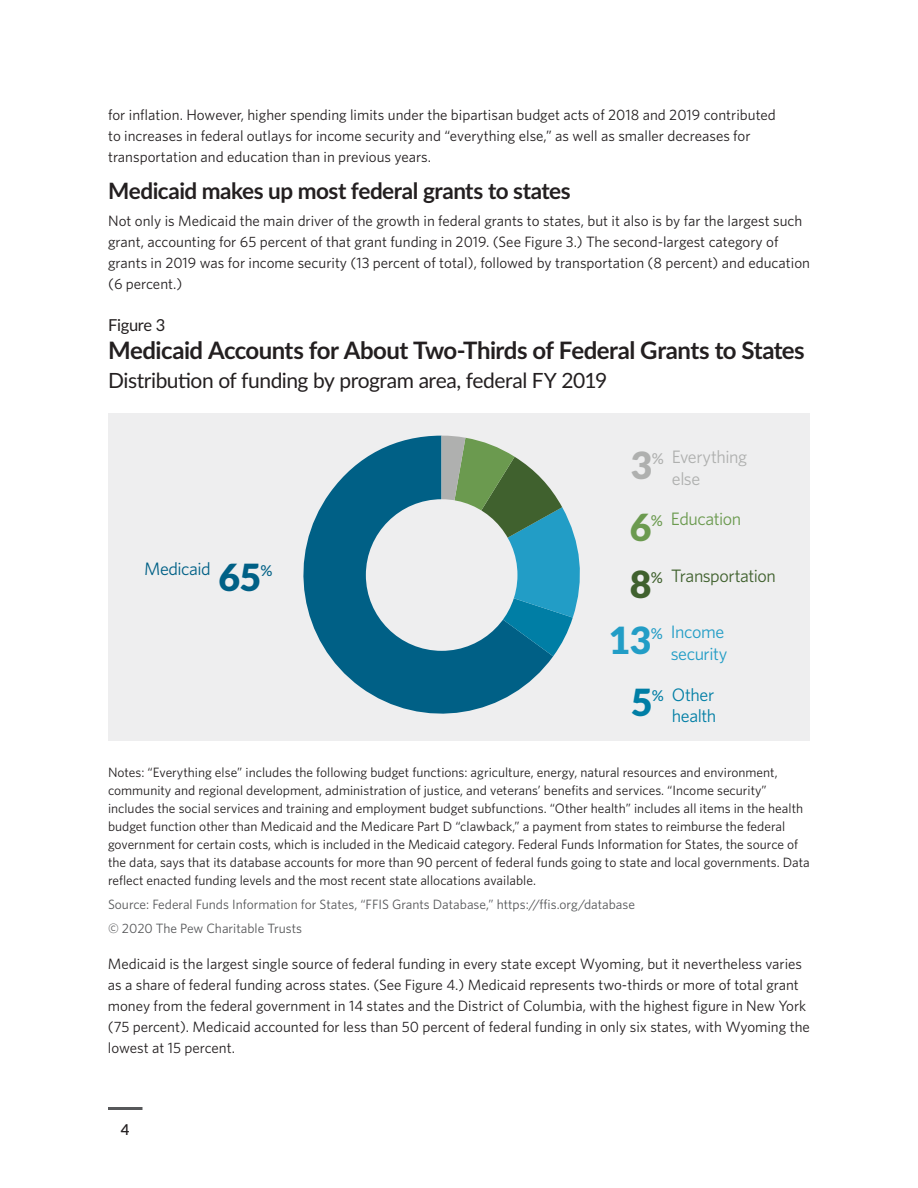
<style>
.page{position:relative;width:918px;height:1188px;background:#fff}
.page>*{position:absolute;margin:0;border:0;box-sizing:border-box;transform-origin:0 0}
.Source{font:900 37.5px "Lato";color:#006086}
.Source-2{font:900 37.5px "Lato";color:#229dc6}
.Source-3{font:900 37.5px "Lato";color:#afb0af}
.Source-4{font:900 37.5px "Lato";color:#007ea5}
.Source-5{font:900 37.5px "Lato";color:#6b9a4f}
.Source-6{font:900 37.5px "Lato";color:#40612e}
.HED{font:700 24px "Lato";letter-spacing:-.025em;color:#231f20}
.t1{font:700 22.5px "Lato";letter-spacing:-.02em;color:#231f20}
.DEK{font:21px "Lato";letter-spacing:-.025em;color:#231f20}
.t2{font:18px/21.6px "Whitney";letter-spacing:-.03em;color:#afb0af}
.t3{font:18px "Whitney";letter-spacing:-.025em;color:#40612e}
.t4{font:18px/21.6px "Whitney";letter-spacing:-.025em;color:#229dc6}
.t5{font:18px/21.6px "Whitney";letter-spacing:-.025em;color:#007ea5}
.t6{font:18px "Whitney";letter-spacing:-.025em;color:#6b9a4f}
.t7{font:18px "Whitney";letter-spacing:-.03em;color:#006086}
.Figure{font:16.5px "Lato";letter-spacing:-.02em;color:#231f20}
.Body{font:15px/21px "Whitney";color:#231f20}
.t8{font:600 15px "Lato";color:#231f20}
.Source-7{font:500 15px "Lato";color:#006086}
.Source-8{font:500 15px "Lato";color:#afb0af}
.Source-9{font:500 15px "Lato";color:#007ea5}
.Source-10{font:500 15px "Lato";color:#6b9a4f}
.Source-11{font:500 15px "Lato";color:#40612e}
.Source-12{font:500 15px "Lato";color:#229dc6}
.Note_text{font:13.5px/18px "Whitney";color:#231f20}
.Source-13{font:13.5px "Whitney";color:#57585a}
</style>
<div class="page">
<hr style="left:108px;top:1107px;width:34px;height:3px;background:#57585a">
<div style="left:108px;top:413px;width:702px;height:328px;background:#eeeeef"></div>
<svg style="left:303px;top:436px;width:250px;height:278px;fill:#006086"></svg>
<svg style="left:441px;top:436px;width:139px;height:220px"></svg>
<div style="left:366px;top:499px;width:151px;height:152px;background:#eeeeef;border-radius:50%"></div>
<p class="Body" style="left:108px;top:104px;width:669px">for inflation. However, higher spending limits under the bipartisan budget acts of 2018 and 2019 contributed to increases in federal outlays for income security and “everything else,” as well as smaller decreases for transportation and education than in previous years.</p>
<h2 class="t1" style="left:108px;top:175px;width:464px">Medicaid makes up most federal grants to states</h2>
<p class="Body" style="left:108px;top:210px;width:703px">Not only is Medicaid the main driver of the growth in federal grants to states, but it also is by far the largest such grant, accounting for 65 percent of that grant funding in 2019. (See Figure 3.) The second-largest category of grants in 2019 was for income security (13 percent of total), followed by transportation (8 percent) and education (6 percent.)</p>
<p class="Figure" style="left:108px;top:313px;width:59px">Figure 3</p>
<p class="HED" style="left:108px;top:333px;width:698px">Medicaid Accounts for About Two-Thirds of Federal Grants to States</p>
<p class="DEK" style="left:108px;top:365px;width:501px">Distribution of funding by program area, federal FY 2019</p>
<h3 class="t7" style="left:144px;top:557px;width:68px">Medicaid</h3>
<p class="Source-7" style="left:261px;top:560px;width:14px">%</p>
<p class="Source" style="left:219px;top:549px;width:44px">65</p>
<p class="Source-3" style="left:631px;top:437px;width:23px">3</p>
<p class="Source-8" style="left:652px;top:448px;width:14px">%</p>
<h3 class="t2" style="left:672px;top:446px;width:77px">Everything else</h3>
<p class="Source-5" style="left:630px;top:499px;width:23px">6</p>
<p class="Source-10" style="left:651px;top:510px;width:14px">%</p>
<h3 class="t6" style="left:671px;top:507px;width:72px">Education</h3>
<p class="Source-6" style="left:630px;top:556px;width:23px">8</p>
<p class="Source-11" style="left:651px;top:566px;width:14px">%</p>
<h3 class="t3" style="left:671px;top:564px;width:106px">Transportation</h3>
<p class="Source-2" style="left:609px;top:612px;width:44px">13</p>
<p class="Source-12" style="left:651px;top:623px;width:14px">%</p>
<h3 class="t4" style="left:671px;top:621px;width:58px">Income security</h3>
<p class="Source-4" style="left:631px;top:675px;width:23px">5</p>
<p class="Source-9" style="left:652px;top:685px;width:14px">%</p>
<h3 class="t5" style="left:672px;top:683px;width:46px">Other health</h3>
<p class="Note_text" style="left:108px;top:763px;width:703px">Notes: “Everything else” includes the following budget functions: agriculture, energy, natural resources and environment, community and regional development, administration of justice, and veterans’ benefits and services. “Income security” includes the social services and training and employment budget subfunctions. “Other health” includes all items in the health budget function other than Medicaid and the Medicare Part D “clawback,” a payment from states to reimburse the federal government for certain costs, which is included in the Medicaid category. Federal Funds Information for States, the source of the data, says that its database accounts for more than 90 percent of federal funds going to state and local governments. Data reflect enacted funding levels and the most recent state allocations available.</p>
<p class="Source-13" style="left:108px;top:895px;width:529px">Source: Federal Funds Information for States, “FFIS Grants Database,” https://ffis.org/database</p>
<p class="Source-13" style="left:108px;top:919px;width:196px">© 2020 The Pew Charitable Trusts</p>
<p class="Body" style="left:108px;top:953px;width:704px">Medicaid is the largest single source of federal funding in every state except Wyoming, but it nevertheless varies as a share of federal funding across states. (See Figure 4.) Medicaid represents two-thirds or more of total grant money from the federal government in 14 states and the District of Columbia, with the highest figure in New York (75 percent). Medicaid accounted for less than 50 percent of federal funding in only six states, with Wyoming the lowest at 15 percent.</p>
<p class="t8" style="left:121px;top:1119px;width:10px">4</p>
</div>
